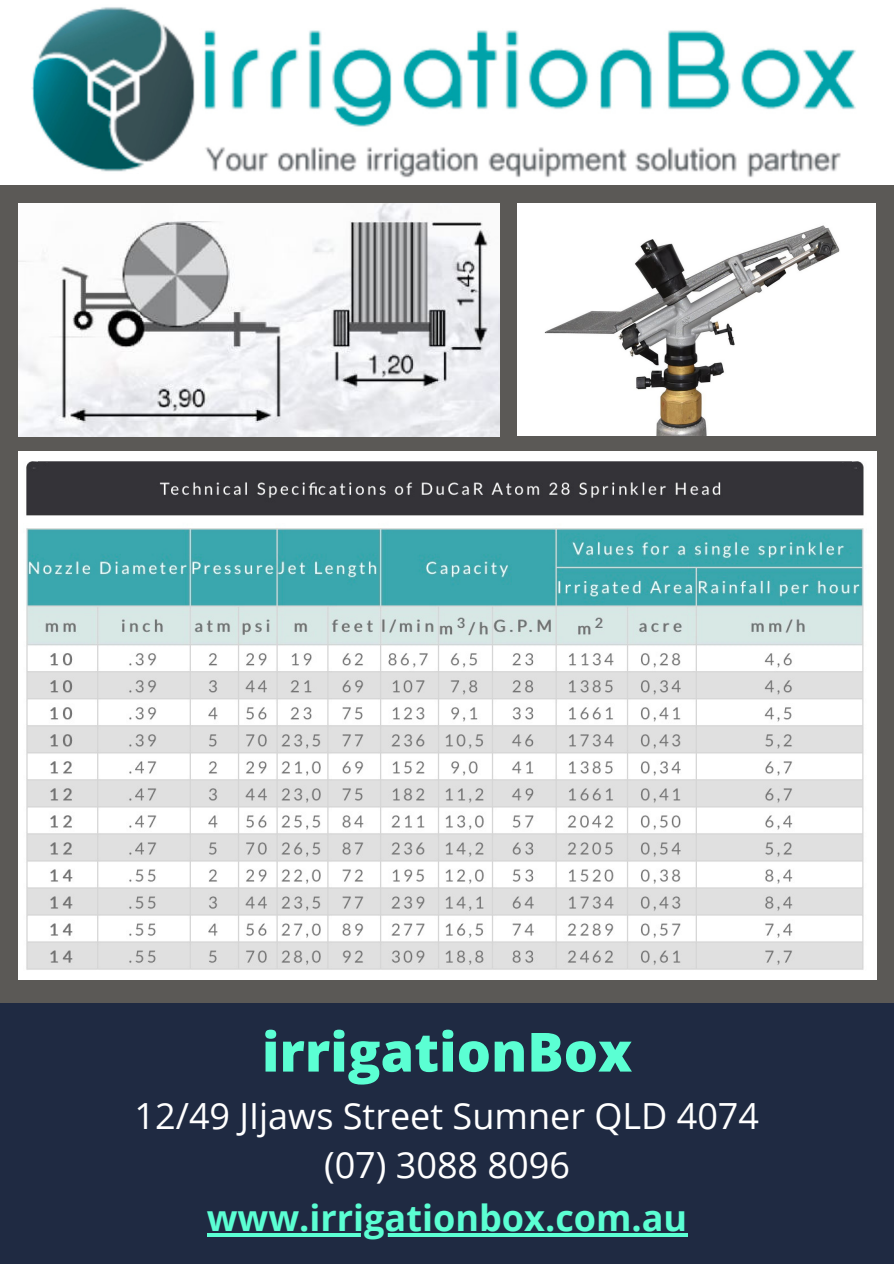
<style>
.page{position:relative;width:894px;height:1264px;background:#fff}
.page>*{position:absolute;margin:0;border:0;box-sizing:border-box;transform-origin:0 0}
.t1{font:800 54px "Open Sans";color:#5bffd3}
.t2{font:36px "Open Sans";color:#fff}
.t3{font:700 36px "Open Sans";color:#5bffd3}
</style>
<div class="page">
<div style="left:0;top:184px;width:893px;height:1079px;background:#5b5956"></div>
<img style="left:0;top:7px;width:893px;height:178px">
<div style="left:0;top:1003px;width:893px;height:260px;background:#1f2a42"></div>
<img style="left:19px;top:203px;width:480px;height:233px">
<img style="left:19px;top:452px;width:856px;height:527px">
<img style="left:517px;top:203px;width:358px;height:232px">
<svg style="left:207px;top:1233px;width:480px;height:3px"></svg>
<p class="t1" style="left:262px;top:1013px;width:371px">irrigationBox</p>
<p class="t2" style="left:134px;top:1090px;width:626px">12/49 JIjaws Street Sumner QLD 4074</p>
<p class="t2" style="left:324px;top:1139px;width:247px">(07) 3088 8096</p>
<p class="t3" style="left:207px;top:1192px;width:482px">www.irrigationbox.com.au</p>
</div>
